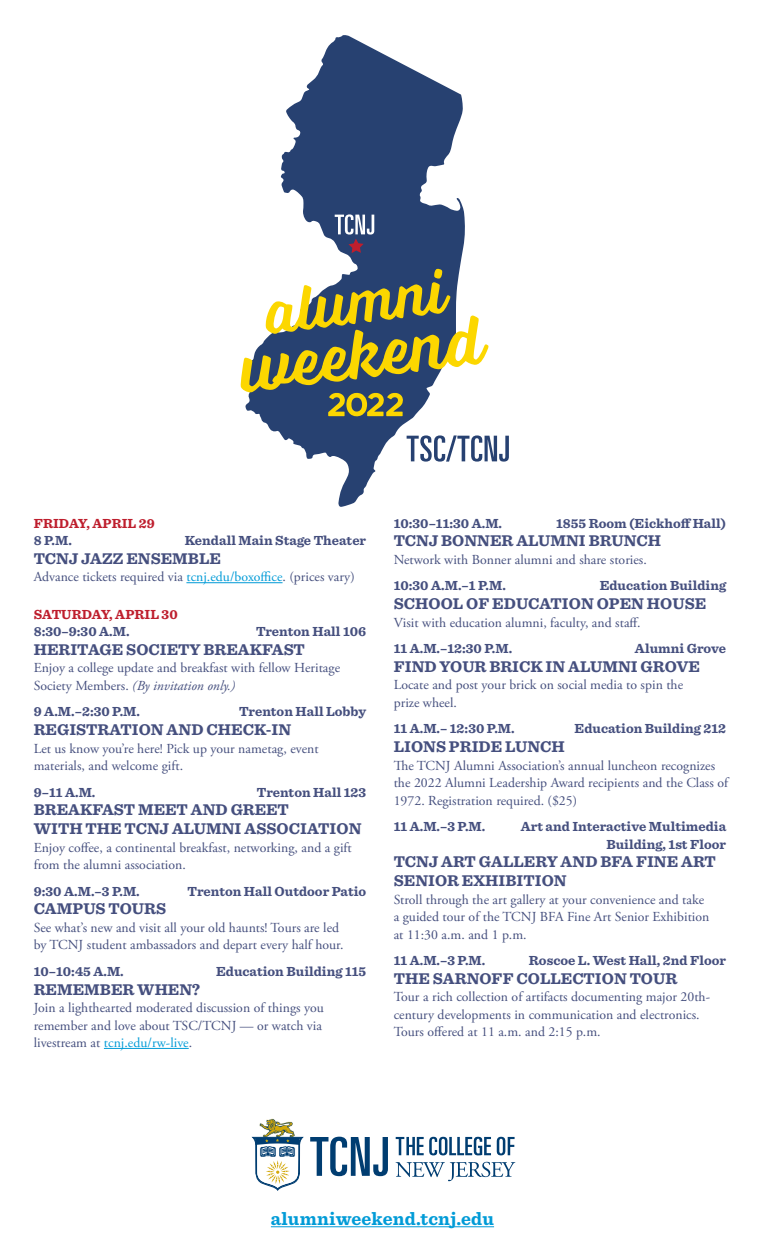
<style>
.page{position:relative;width:765px;height:1260px;background:#fff}
.page>*{position:absolute;margin:0;border:0;box-sizing:border-box;transform-origin:0 0}
.t1{font:700 18.75px "Sentinel";letter-spacing:.01em;color:#009bd7}
.t2{font:700 16.25px/18.8px "Sentinel";color:#454f7e}
.t3{font:13.75px/17.5px "Adobe Garamond Pro";color:#454f7e}
.t4{font:700 13.75px/17.5px "Sentinel";color:#454f7e;text-align:right}
.t5{font:700 13.75px "Sentinel";color:#be1e2d}
.s1{color:#009bd7}
.s2{font-style:italic}
</style>
<div class="page">
<svg style="left:260px;top:35px;width:205px;height:472px;fill:#274171"></svg>
<svg style="left:335px;top:214px;width:39px;height:39px"></svg>
<svg style="left:240px;top:269px;width:249px;height:148px"></svg>
<svg style="left:407px;top:435px;width:102px;height:27px"></svg>
<hr style="left:186px;top:582px;width:97px;height:1px;background:#009bd7">
<hr style="left:104px;top:1048px;width:85px;height:1px;background:#009bd7">
<svg style="left:251px;top:1118px;width:137px;height:73px"></svg>
<svg style="left:396px;top:1137px;width:95px;height:18px"></svg>
<svg style="left:497px;top:1137px;width:18px;height:18px"></svg>
<svg style="left:396px;top:1162px;width:119px;height:19px"></svg>
<hr style="left:271px;top:1226px;width:223px;height:1px;background:#009bd7">
<p class="t5" style="left:34px;top:512px;width:123px">FRIDAY, APRIL 29</p>
<p class="t4" style="left:34px;top:531px;width:40px">8 P.M.</p>
<p class="t4" style="left:185px;top:531px;width:183px">Kendall Main Stage Theater</p>
<p class="t2" style="left:34px;top:548px;width:189px">TCNJ JAZZ ENSEMBLE</p>
<p class="t3" style="left:34px;top:569px;width:322px">Advance tickets required via <span class="s1">tcnj.edu/boxoffice</span>. (prices vary)</p>
<p class="t5" style="left:34px;top:603px;width:145px">SATURDAY, APRIL 30</p>
<p class="t4" style="left:34px;top:622px;width:97px">8:30–9:30 A.M.</p>
<p class="t4" style="left:256px;top:622px;width:112px">Trenton Hall 106</p>
<p class="t2" style="left:34px;top:639px;width:273px">HERITAGE SOCIETY BREAKFAST</p>
<p class="t3" style="left:34px;top:660px;width:308px">Enjoy a college update and breakfast with fellow Heritage<br>Society Members. <span class="s2">(By invitation only.)</span></p>
<p class="t4" style="left:34px;top:702px;width:108px">9 A.M.–2:30 P.M.</p>
<p class="t4" style="left:239px;top:702px;width:129px">Trenton Hall Lobby</p>
<p class="t2" style="left:34px;top:720px;width:259px">REGISTRATION AND CHECK-IN</p>
<p class="t3" style="left:34px;top:740px;width:286px">Let us know you’re here! Pick up your nametag, event materials, and welcome gift.</p>
<p class="t4" style="left:34px;top:783px;width:63px">9–11 A.M.</p>
<p class="t4" style="left:257px;top:783px;width:111px">Trenton Hall 123</p>
<p class="t2" style="left:34px;top:800px;width:329px">BREAKFAST MEET AND GREET<br>WITH THE TCNJ ALUMNI ASSOCIATION</p>
<p class="t3" style="left:34px;top:839px;width:320px">Enjoy coffee, a continental breakfast, networking, and a gift from the alumni association.</p>
<p class="t4" style="left:34px;top:882px;width:108px">9:30 A.M.–3 P.M.</p>
<p class="t4" style="left:188px;top:882px;width:180px">Trenton Hall Outdoor Patio</p>
<p class="t2" style="left:34px;top:899px;width:134px">CAMPUS TOURS</p>
<p class="t3" style="left:34px;top:919px;width:311px">See what’s new and visit all your old haunts! Tours are led by TCNJ student ambassadors and depart every half hour.</p>
<p class="t4" style="left:34px;top:962px;width:92px">10–10:45 A.M.</p>
<p class="t4" style="left:216px;top:962px;width:152px">Education Building 115</p>
<p class="t2" style="left:34px;top:979px;width:168px">REMEMBER WHEN?</p>
<p class="t3" style="left:34px;top:999px;width:292px">Join a lighthearted moderated discussion of things you remember and love about TSC/TCNJ — or watch via livestream at <span class="s1">tcnj.edu/rw-live</span>.</p>
<p class="t4" style="left:394px;top:514px;width:110px">10:30–11:30 A.M.</p>
<p class="t4" style="left:556px;top:514px;width:172px">1855 Room (Eickhoff Hall)</p>
<p class="t2" style="left:394px;top:531px;width:269px">TCNJ BONNER ALUMNI BRUNCH</p>
<p class="t3" style="left:394px;top:551px;width:255px">Network with Bonner alumni and share stories.</p>
<p class="t4" style="left:394px;top:576px;width:114px">10:30 A.M.–1 P.M.</p>
<p class="t4" style="left:600px;top:576px;width:128px">Education Building</p>
<p class="t2" style="left:394px;top:594px;width:314px">SCHOOL OF EDUCATION OPEN HOUSE</p>
<p class="t3" style="left:394px;top:614px;width:248px">Visit with education alumni, faculty, and staff.</p>
<p class="t4" style="left:394px;top:639px;width:120px">11 A.M.–12:30 P.M.</p>
<p class="t4" style="left:635px;top:639px;width:93px">Alumni Grove</p>
<p class="t2" style="left:394px;top:656px;width:308px">FIND YOUR BRICK IN ALUMNI GROVE</p>
<p class="t3" style="left:394px;top:677px;width:291px">Locate and post your brick on social media to spin the prize wheel.</p>
<p class="t4" style="left:394px;top:719px;width:122px">11 A.M.– 12:30 P.M.</p>
<p class="t4" style="left:575px;top:719px;width:153px">Education Building 212</p>
<p class="t2" style="left:394px;top:737px;width:172px">LIONS PRIDE LUNCH</p>
<p class="t3" style="left:394px;top:757px;width:336px">The TCNJ Alumni Association’s annual luncheon recognizes the 2022 Alumni Leadership Award recipients and the Class of<br>1972. Registration required. ($25)</p>
<p class="t4" style="left:394px;top:817px;width:93px">11 A.M.–3 P.M.</p>
<p class="t4" style="left:521px;top:817px;width:207px">Art and Interactive Multimedia<br>Building, 1st Floor</p>
<p class="t2" style="left:394px;top:852px;width:324px">TCNJ ART GALLERY AND BFA FINE ART<br>SENIOR EXHIBITION</p>
<p class="t3" style="left:394px;top:891px;width:317px">Stroll through the art gallery at your convenience and take a guided tour of the TCNJ BFA Fine Art Senior Exhibition at 11:30 a.m. and 1 p.m.</p>
<p class="t4" style="left:394px;top:951px;width:93px">11 A.M.–3 P.M.</p>
<p class="t4" style="left:529px;top:951px;width:199px">Roscoe L. West Hall, 2nd Floor</p>
<p class="t2" style="left:394px;top:968px;width:285px">THE SARNOFF COLLECTION TOUR</p>
<p class="t3" style="left:394px;top:989px;width:318px">Tour a rich collection of artifacts documenting major 20th&shy;century developments in communication and electronics.<br>Tours offered at 11 a.m. and 2:15 p.m.</p>
<h1 class="t1" style="left:271px;top:1204px;width:225px">alumniweekend.tcnj.edu</h1>
</div>
